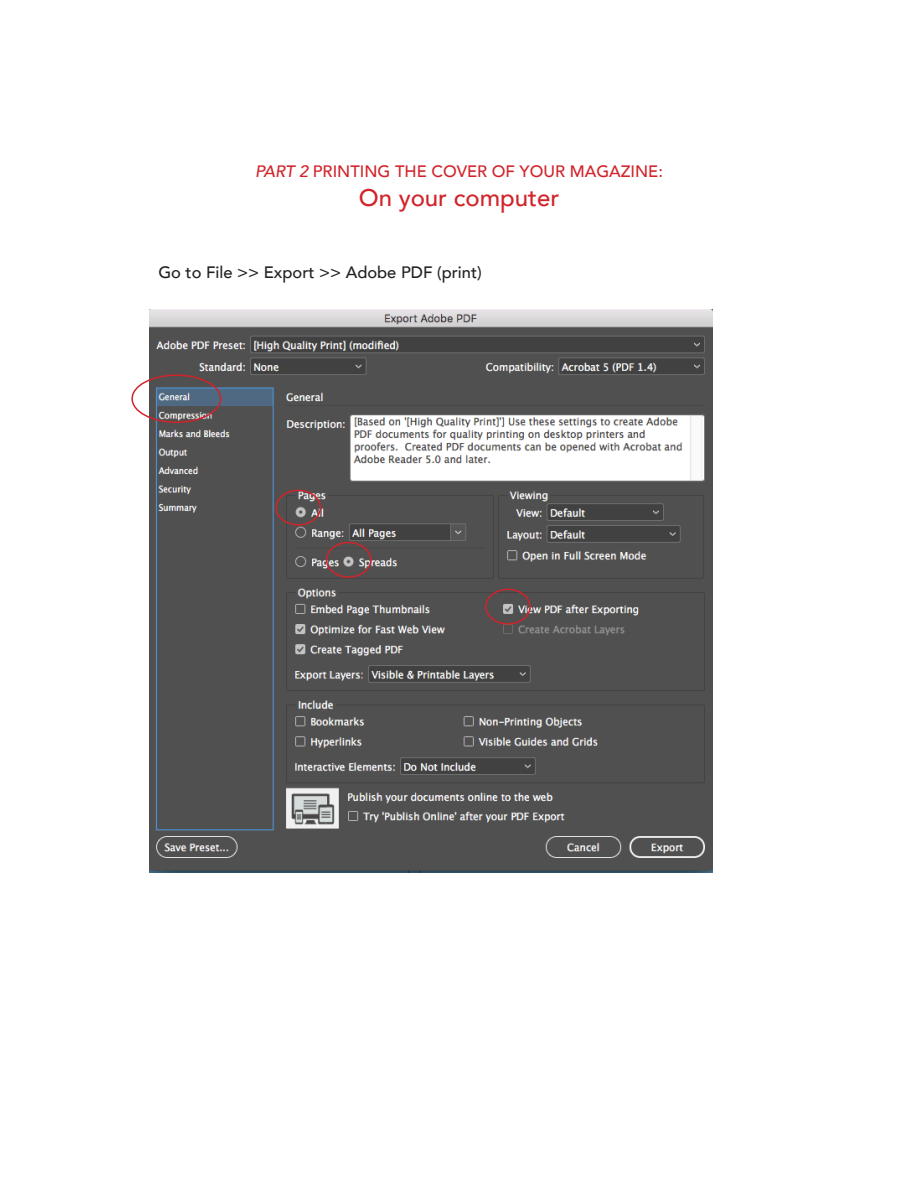
<style>
.page{position:relative;width:918px;height:1188px;background:#fff}
.page>*{position:absolute;margin:0;border:0;box-sizing:border-box;transform-origin:0 0}
.t1{font:500 24px "Avenir";color:#d1232a}
.t2{font:500 16.5px "Avenir";color:#d1232a}
.t3{font:500 16.5px "Avenir";color:#231f20}
.s1{font-style:italic}
</style>
<div class="page">
<img style="left:149px;top:309px;width:564px;height:563px">
<div style="left:485px;top:589px;width:46px;height:36px;border:2px solid #d1232a;border-radius:50%"></div>
<div style="left:326px;top:542px;width:46px;height:36px;border:2px solid #d1232a;border-radius:50%"></div>
<div style="left:275px;top:490px;width:46px;height:36px;border:2px solid #d1232a;border-radius:50%"></div>
<div style="left:131px;top:374px;width:90px;height:49px;border:2px solid #d1232a;border-radius:50%"></div>
<p class="t2" style="left:255px;top:157px;width:409px"><span class="s1">PART 2</span> PRINTING THE COVER OF YOUR MAGAZINE:</p>
<p class="t1" style="left:359px;top:177px;width:202px">On your computer</p>
<p class="t3" style="left:158px;top:257px;width:325px">Go to File &gt;&gt; Export &gt;&gt; Adobe PDF (print)</p>
</div>
